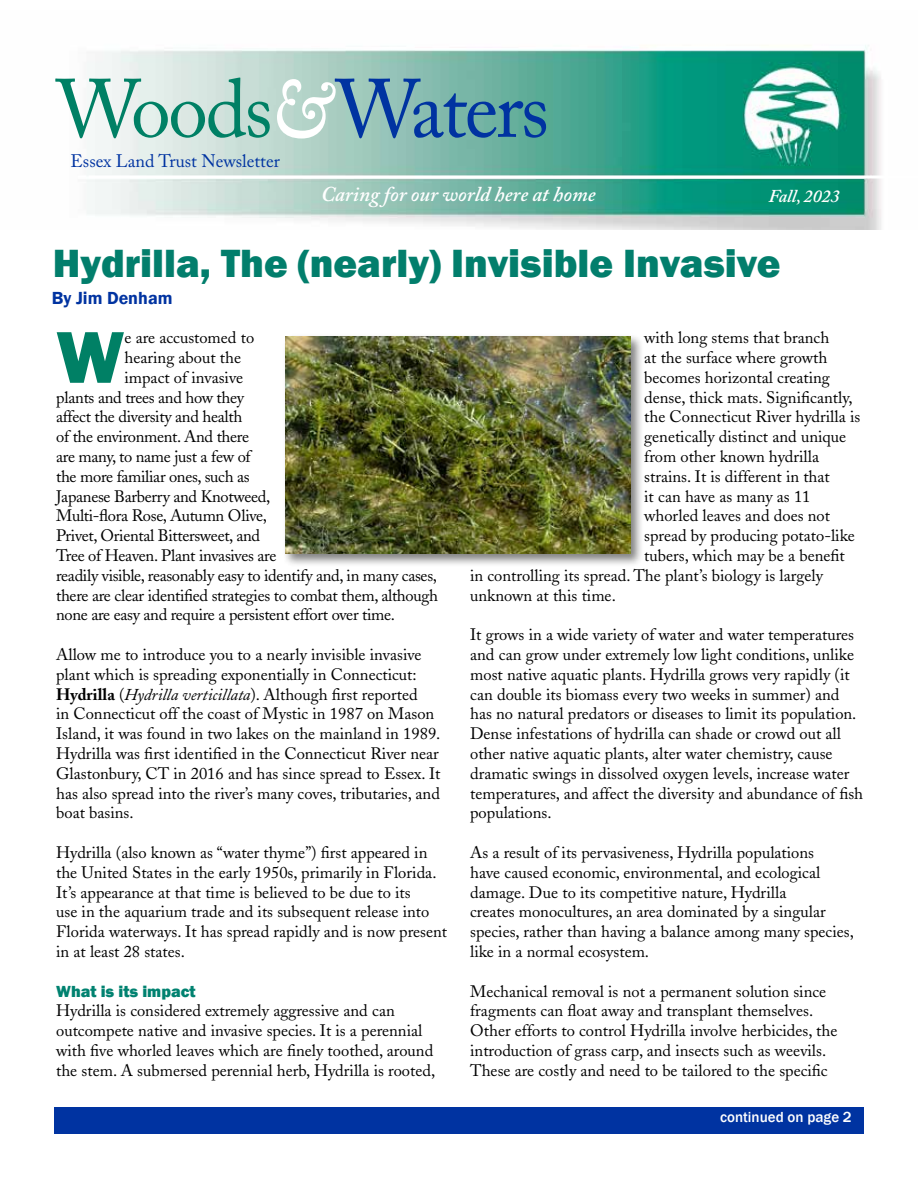
<style>
.page{position:relative;width:918px;height:1188px;background:#fff}
.page>*{position:absolute;margin:0;border:0;box-sizing:border-box;transform-origin:0 0}
.t1{font:81.9px "Adobe Caslon Pro";letter-spacing:-.03em;color:#0033a1}
.t2{font:800 75.9px "Franklin Gothic";color:#008065}
.t3{font:800 40.5px "Franklin Gothic";color:#027e6c}
.t4{font:italic 600 21px "Adobe Caslon Pro";color:#fff}
.t5{font:18px "Adobe Caslon Pro";color:#0033a1}
.t6{font:600 18px "Franklin Gothic";color:#0033a1}
.t7{font:italic 600 18px "Adobe Caslon Pro";color:#fff}
.t8{font:600 18px "Adobe Caslon Pro";color:#fff}
.t9{font:16.5px/19.8px "Adobe Caslon";color:#000}
.t10{font:16.5px "Adobe Caslon";letter-spacing:-.02em;color:#000}
.t11{font:800 16.5px "Franklin Gothic";color:#008270}
.t12{font:500 15px "Franklin Gothic";color:#fff}
.s1{color:#008065}
.s2{font-weight:600;font-style:italic;color:#fff}
.s3{font-weight:700}
.s4{font-style:italic}
</style>
<div class="page">
<div style="left:54px;top:1107px;width:810px;height:27px;background:#0033a1"></div>
<img style="left:86px;top:45px;width:795px;height:185px">
<hr style="left:89px;top:176px;width:829px;height:2px;background:#fff">
<div style="left:282px;top:333px;width:362px;height:234px;background:#000;opacity:.5"></div>
<img style="left:285px;top:336px;width:346px;height:217px">
<h1 class="t1" style="left:57px;top:61px;width:494px"><span class="s1">Woods</span><span class="s2">&amp;</span>Waters</h1>
<p class="t5" style="left:71px;top:150px;width:211px">Essex Land Trust Newsletter</p>
<p class="t4" style="left:321px;top:182px;width:276px">Caring for our world here at home</p>
<p class="t8" style="left:742px;top:185px;width:56px">Winter</p>
<p class="t8" style="left:831px;top:185px;width:10px">2</p>
<p class="t7" style="left:768px;top:185px;width:73px">Fall, 2023</p>
<h3 class="t3" style="left:53px;top:237px;width:729px">Hydrilla, The (nearly) Invisible Invasive</h3>
<p class="t6" style="left:52px;top:287px;width:122px">By Jim Denham</p>
<h2 class="t2" style="left:56px;top:308px;width:70px">W</h2>
<p class="t9" style="left:124px;top:328px;width:131px">e are accustomed to</p>
<p class="t9" style="left:124px;top:348px;width:118px">hearing about the</p>
<p class="t9" style="left:124px;top:368px;width:120px">impact of invasive</p>
<p class="t10" style="left:56px;top:387px;width:189px">plants and trees and how they</p>
<p class="t10" style="left:56px;top:407px;width:188px">affect the diversity and health</p>
<p class="t10" style="left:56px;top:427px;width:194px">of the environment. And there</p>
<p class="t10" style="left:56px;top:447px;width:196px">are many, to name just a few of</p>
<p class="t10" style="left:56px;top:467px;width:195px">the more familiar ones, such as</p>
<p class="t10" style="left:56px;top:486px;width:216px">Japanese Barberry and Knotweed,</p>
<p class="t10" style="left:56px;top:506px;width:212px">Multi-flora Rose, Autumn Olive,</p>
<p class="t10" style="left:56px;top:526px;width:205px">Privet, Oriental Bittersweet, and</p>
<p class="t10" style="left:56px;top:546px;width:222px">Tree of Heaven. Plant invasives are</p>
<p class="t10" style="left:56px;top:566px;width:382px">readily visible, reasonably easy to identify and, in many cases,</p>
<p class="t10" style="left:56px;top:585px;width:383px">there are clear identified strategies to combat them, although</p>
<p class="t10" style="left:56px;top:605px;width:340px">none are easy and require a persistent effort over time.</p>
<p class="t9" style="left:56px;top:645px;width:386px">Allow me to introduce you to a nearly invisible invasive plant which is spreading exponentially in Connecticut:<br><span class="s3">Hydrilla</span> (<span class="s4">Hydrilla verticillata</span>). Although first reported<br>in Connecticut off the coast of Mystic in 1987 on Mason Island, it was found in two lakes on the mainland in 1989.<br>Hydrilla was first identified in the Connecticut River near Glastonbury, CT in 2016 and has since spread to Essex. It has also spread into the river’s many coves, tributaries, and boat basins.</p>
<p class="t9" style="left:56px;top:843px;width:392px">Hydrilla (also known as “water thyme”) first appeared in the United States in the early 1950s, primarily in Florida.<br>It’s appearance at that time is believed to be due to its<br>use in the aquarium trade and its subsequent release into Florida waterways. It has spread rapidly and is now present in at least 28 states.</p>
<p class="t11" style="left:56px;top:980px;width:141px">What is its impact</p>
<p class="t9" style="left:56px;top:1001px;width:381px">Hydrilla is considered extremely aggressive and can outcompete native and invasive species. It is a perennial with five whorled leaves which are finely toothed, around the stem. A submersed perennial herb, Hydrilla is rooted,</p>
<p class="t9" style="left:644px;top:328px;width:187px">with long stems that branch</p>
<p class="t9" style="left:644px;top:348px;width:185px">at the surface where growth</p>
<p class="t9" style="left:644px;top:368px;width:187px">becomes horizontal creating</p>
<p class="t9" style="left:644px;top:387px;width:210px">dense, thick mats. Significantly,</p>
<p class="t9" style="left:644px;top:407px;width:218px">the Connecticut River hydrilla is</p>
<p class="t9" style="left:644px;top:427px;width:204px">genetically distinct and unique</p>
<p class="t9" style="left:644px;top:447px;width:176px">from other known hydrilla</p>
<p class="t9" style="left:644px;top:467px;width:187px">strains. It is different in that</p>
<p class="t9" style="left:644px;top:486px;width:168px">it can have as many as 11</p>
<p class="t9" style="left:644px;top:506px;width:187px">whorled leaves and does not</p>
<p class="t9" style="left:644px;top:526px;width:212px">spread by producing potato-like</p>
<p class="t9" style="left:644px;top:546px;width:202px">tubers, which may be a benefit</p>
<p class="t9" style="left:470px;top:566px;width:354px">in controlling its spread. The plant’s biology is largely</p>
<p class="t9" style="left:470px;top:585px;width:147px">unknown at this time.</p>
<p class="t9" style="left:470px;top:625px;width:395px">It grows in a wide variety of water and water temperatures and can grow under extremely low light conditions, unlike most native aquatic plants. Hydrilla grows very rapidly (it can double its biomass every two weeks in summer) and has no natural predators or diseases to limit its population.<br>Dense infestations of hydrilla can shade or crowd out all other native aquatic plants, alter water chemistry, cause dramatic swings in dissolved oxygen levels, increase water temperatures, and affect the diversity and abundance of fish populations.</p>
<p class="t9" style="left:470px;top:843px;width:385px">As a result of its pervasiveness, Hydrilla populations<br>have caused economic, environmental, and ecological damage. Due to its competitive nature, Hydrilla<br>creates monocultures, an area dominated by a singular species, rather than having a balance among many species, like in a normal ecosystem.</p>
<p class="t9" style="left:470px;top:981px;width:369px">Mechanical removal is not a permanent solution since fragments can float away and transplant themselves.<br>Other efforts to control Hydrilla involve herbicides, the introduction of grass carp, and insects such as weevils.<br>These are costly and need to be tailored to the specific</p>
<p class="t12" style="left:720px;top:1108px;width:133px">continued on page 2</p>
</div>
